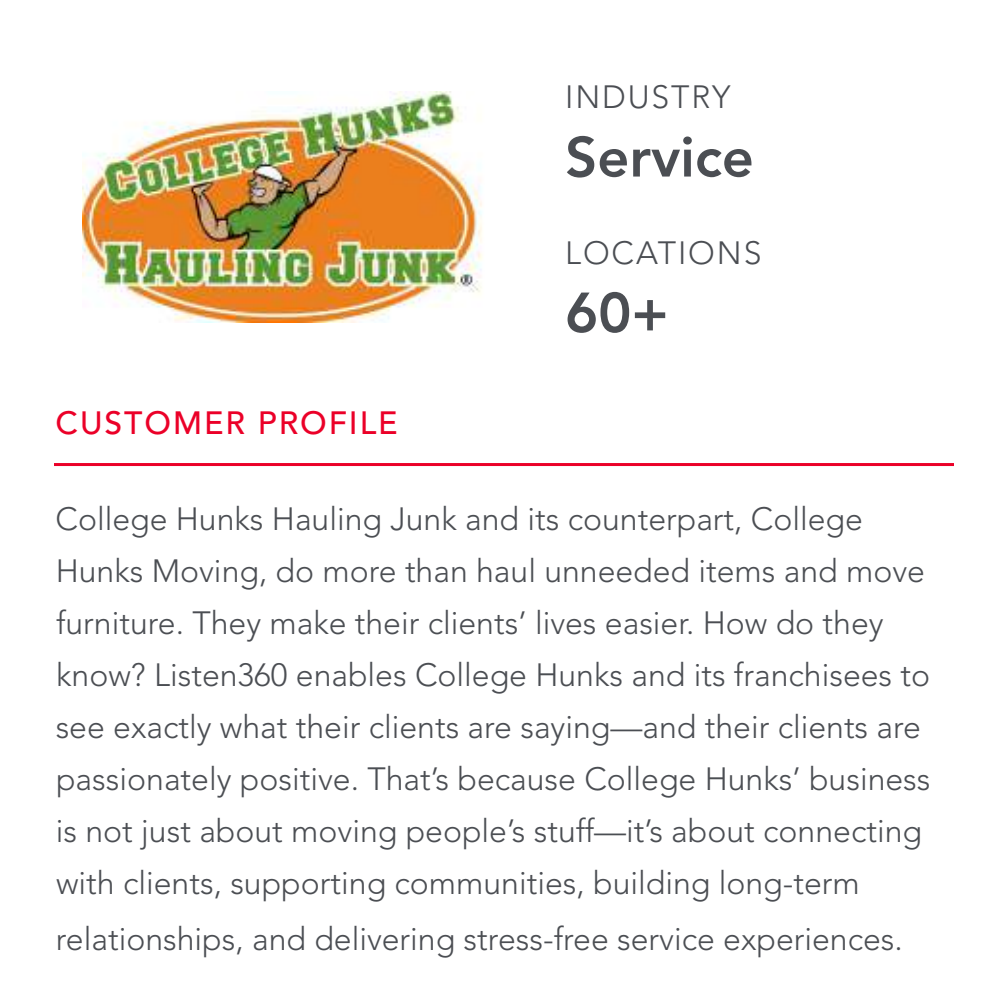
<style>
.page{position:relative;width:1008px;height:1008px;background:#fff}
.page>*{position:absolute;margin:0;border:0;box-sizing:border-box;transform-origin:0 0}
.t1{font:800 56px "Avenir LT Std";color:#4b4e53}
.t2{font:300 32px/52px "Avenir LT Std";color:#4b4e53}
.t3{font:300 32px "Avenir LT Std";letter-spacing:.06em;color:#4b4e53}
.t4{font:500 32px "Avenir LT Std";letter-spacing:.06em;color:#eb0028}
</style>
<div class="page">
<hr style="left:0;top:0;width:1008px;height:1px;background:#eb0028">
<img style="left:82px;top:92px;width:400px;height:230px">
<hr style="left:54px;top:463px;width:900px;height:3px;background:#eb0028">
<p class="t3" style="left:565px;top:83px;width:167px">INDUSTRY</p>
<h1 class="t1" style="left:565px;top:134px;width:190px">Service</h1>
<p class="t4" style="left:56px;top:404px;width:344px">CUSTOMER PROFILE</p>
<p class="t3" style="left:565px;top:239px;width:198px">LOCATIONS</p>
<h1 class="t1" style="left:565px;top:289px;width:105px">60+</h1>
<p class="t2" style="left:56px;top:495px;width:877px">College Hunks Hauling Junk and its counterpart, College Hunks Moving, do more than haul unneeded items and move furniture. They make their clients’ lives easier. How do they know? Listen360 enables College Hunks and its franchisees to see exactly what their clients are saying—and their clients are passionately positive. That’s because College Hunks’ business is not just about moving people’s stuff—it’s about connecting with clients, supporting communities, building long-term</p>
<p class="t2" style="left:56px;top:915px;width:849px">relationships, and delivering stress-free service experiences.</p>
</div>
